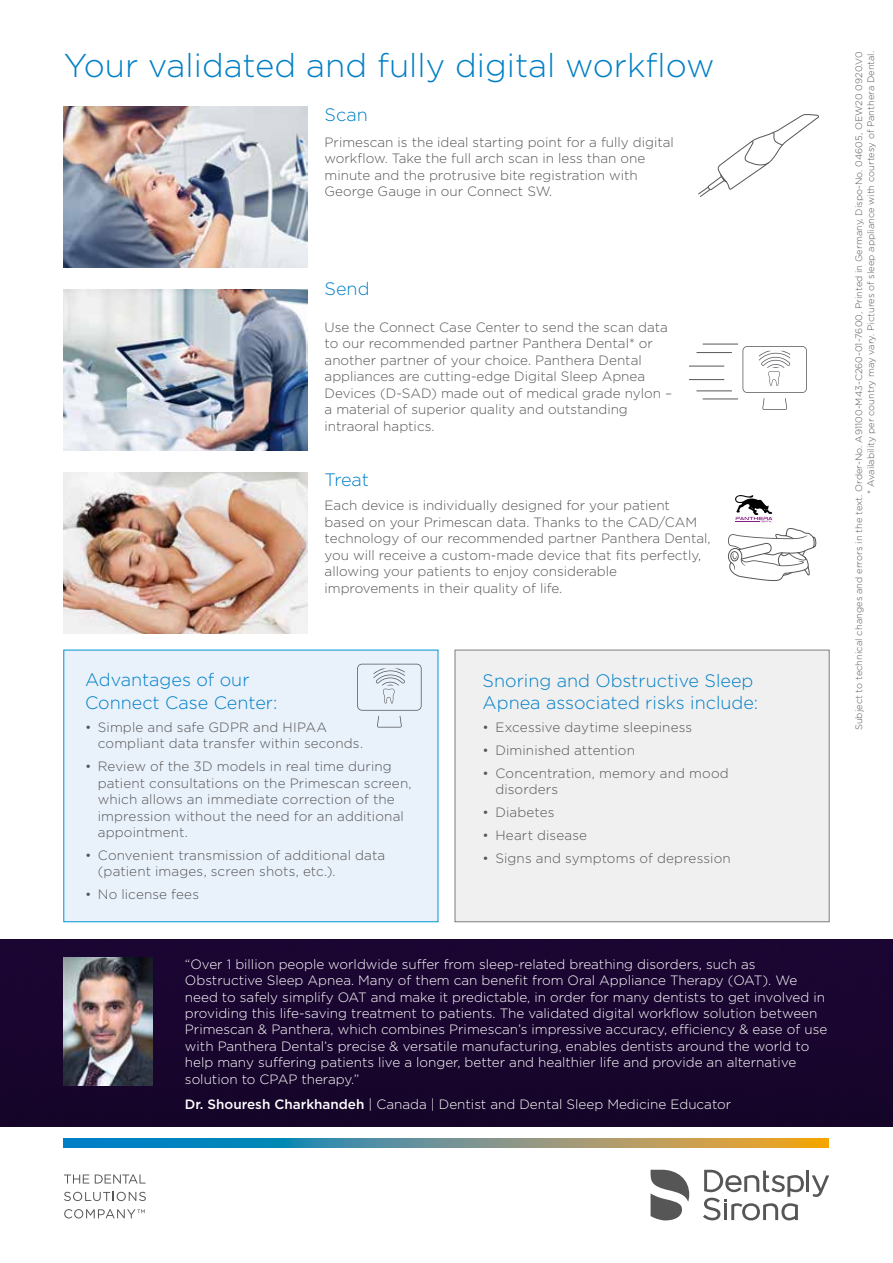
<style>
.page{position:relative;width:893px;height:1263px;background:#fff}
.page>*{position:absolute;margin:0;border:0;box-sizing:border-box;transform-origin:0 0}
.t1{font:300 33px "Gotham";color:#007fc7}
.t2{font:300 18px/22.5px "Gotham";color:#007fc7}
.t3{font:300 13.5px/16.5px "Gotham";color:#565656}
.t4{font:300 13.5px/16.5px "Gotham";color:#fff}
.t5{font:300 9.3px/12px "Gotham";color:#565656;text-align:right}
.s1{font-weight:500}
</style>
<div class="page">
<div style="left:64px;top:650px;width:374px;height:272px;background:#e9f1fb"></div>
<div style="left:455px;top:650px;width:374px;height:272px;background:#f0f0f0;border:1px solid #7d7d7d"></div>
<div style="left:0;top:940px;width:893px;height:187px;background:#19052f"></div>
<img style="left:64px;top:958px;width:88px;height:127px">
<svg style="left:64px;top:1139px;width:764px;height:8px;background:#6a9288"></svg>
<svg style="left:64px;top:1174px;width:25px;height:9px"></svg>
<svg style="left:95px;top:1174px;width:51px;height:9px"></svg>
<svg style="left:64px;top:1192px;width:82px;height:9px"></svg>
<svg style="left:64px;top:1209px;width:81px;height:9px"></svg>
<hr style="left:806px;top:1170px;width:3px;height:22px;background:#565656">
<svg style="left:812px;top:1175px;width:17px;height:22px"></svg>
<svg style="left:703px;top:1170px;width:101px;height:50px"></svg>
<svg style="left:651px;top:1170px;width:38px;height:50px"></svg>
<img style="left:64px;top:106px;width:244px;height:162px">
<img style="left:64px;top:289px;width:244px;height:162px">
<img style="left:64px;top:472px;width:244px;height:162px">
<svg style="left:698px;top:114px;width:121px;height:83px"></svg>
<hr style="left:703px;top:344px;width:35px;height:1px;background:#565656">
<hr style="left:697px;top:352px;width:35px;height:1px;background:#565656">
<hr style="left:689px;top:366px;width:35px;height:1px;background:#565656">
<hr style="left:689px;top:379px;width:35px;height:1px;background:#565656">
<hr style="left:697px;top:390px;width:35px;height:1px;background:#565656">
<hr style="left:703px;top:399px;width:35px;height:1px;background:#565656">
<svg style="left:735px;top:495px;width:38px;height:27px"></svg>
<svg style="left:728px;top:528px;width:89px;height:53px"></svg>
<svg style="left:742px;top:346px;width:65px;height:64px"></svg>
<svg style="left:357px;top:664px;width:65px;height:63px"></svg>
<h1 class="t1" style="left:64px;top:45px;width:652px">Your validated and fully digital workflow</h1>
<h2 class="t2" style="left:325px;top:103px;width:45px">Scan</h2>
<p class="t3" style="left:325px;top:133px;width:351px">Primescan is the ideal starting point for a fully digital workflow. Take the full arch scan in less than one minute and the protrusive bite registration with George Gauge in our Connect SW.</p>
<h2 class="t2" style="left:325px;top:277px;width:46px">Send</h2>
<p class="t3" style="left:325px;top:318px;width:349px">Use the Connect Case Center to send the scan data to our recommended partner Panthera Dental* or another partner of your choice. Panthera Dental appliances are cutting-edge Digital Sleep Apnea Devices (D-SAD) made out of medical grade nylon – a material of superior quality and outstanding intraoral haptics.</p>
<h2 class="t2" style="left:325px;top:468px;width:46px">Treat</h2>
<p class="t3" style="left:325px;top:497px;width:388px">Each device is individually designed for your patient based on your Primescan data. Thanks to the CAD/CAM technology of our recommended partner Panthera Dental, you will receive a custom-made device that fits perfectly, allowing your patients to enjoy considerable improvements in their quality of life.</p>
<h2 class="t2" style="left:85px;top:668px;width:194px">Advantages of our<br>Connect Case Center:</h2>
<p class="t3" style="left:98px;top:718px;width:267px;text-indent:-13px">• Simple and safe GDPR and HIPAA compliant data transfer within seconds.</p>
<p class="t3" style="left:98px;top:758px;width:315px;text-indent:-13px">• Review of the 3D models in real time during patient consultations on the Primescan screen, which allows an immediate correction of the impression without the need for an additional appointment.</p>
<p class="t3" style="left:98px;top:846px;width:289px;text-indent:-13px">• Convenient transmission of additional data (patient images, screen shots, etc.).</p>
<p class="t3" style="left:85px;top:886px;width:116px">• No license fees</p>
<h2 class="t2" style="left:483px;top:668px;width:277px">Snoring and Obstructive Sleep<br>Apnea associated risks include:</h2>
<p class="t3" style="left:483px;top:718px;width:211px">• Excessive daytime sleepiness</p>
<p class="t3" style="left:483px;top:741px;width:154px">• Diminished attention</p>
<p class="t3" style="left:495px;top:764px;width:235px;text-indent:-13px">• Concentration, memory and mood disorders</p>
<p class="t3" style="left:483px;top:804px;width:73px">• Diabetes</p>
<p class="t3" style="left:483px;top:826px;width:106px">• Heart disease</p>
<p class="t3" style="left:483px;top:849px;width:250px">• Signs and symptoms of depression</p>
<p class="t4" style="left:185px;top:955px;width:644px">“Over 1 billion people worldwide suffer from sleep-related breathing disorders, such as Obstructive Sleep Apnea. Many of them can benefit from Oral Appliance Therapy (OAT). We need to safely simplify OAT and make it predictable, in order for many dentists to get involved in providing this life-saving treatment to patients. The validated digital workflow solution between Primescan &amp; Panthera, which combines Primescan’s impressive accuracy, efficiency &amp; ease of use with Panthera Dental’s precise &amp; versatile manufacturing, enables dentists around the world to help many suffering patients live a longer, better and healthier life and provide an alternative solution to CPAP therapy.”</p>
<p class="t4" style="left:185px;top:1095px;width:548px"><span class="s1">Dr. Shouresh Charkhandeh</span> | Canada | Dentist and Dental Sleep Medicine Educator</p>
<p class="t5" style="left:853px;top:730px;width:681px;rotate:-90deg">Subject to technical changes and errors in the text. Order-No. A91100-M43-C260-01-7600, Printed in Germany, Dispo-No. 04605, OEW20 0920.V0 * Availability per country may vary. Pictures of sleep appliance with courtesy of Panthera Dental.</p>
</div>
